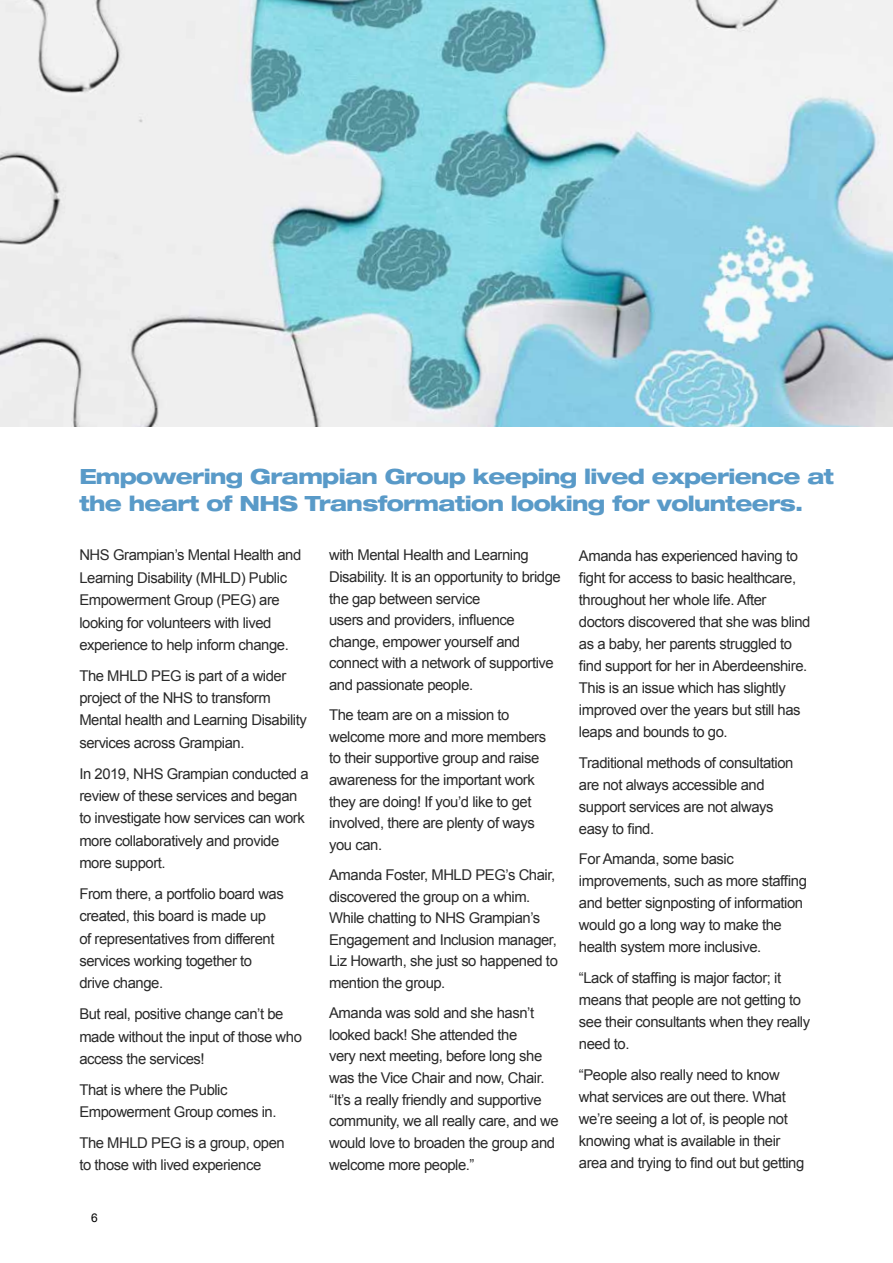
<style>
.page{position:relative;width:893px;height:1263px;background:#fff}
.page>*{position:absolute;margin:0;border:0;box-sizing:border-box;transform-origin:0 0}
.t1{font:800 expanded 21px/27px "Helvetica Neue LT Pro";letter-spacing:-.03em;color:#599ac8}
.t2{font:14.85px/21.6px "Arial";letter-spacing:-.03em;color:#292929}
.t3{font:12px "Arial";color:#000}
</style>
<div class="page">
<img style="left:0;top:0;width:893px;height:426px">
<h1 class="t1" style="left:79px;top:462px;width:756px">Empowering Grampian Group keeping lived experience at the heart of NHS Transformation looking for volunteers.</h1>
<p class="t2" style="left:79px;top:544px;width:223px;line-height:22.4px">NHS Grampian’s Mental Health and Learning Disability (MHLD) Public Empowerment Group (PEG) are looking for volunteers with lived experience to help inform change.</p>
<p class="t2" style="left:79px;top:664px;width:229px;line-height:22.4px">The MHLD PEG is part of a wider project of the NHS to transform<br>Mental health and Learning Disability services across Grampian.</p>
<p class="t2" style="left:79px;top:762px;width:231px;line-height:22.4px">In 2019, NHS Grampian conducted a review of these services and began to investigate how services can work more collaboratively and provide more support.</p>
<p class="t2" style="left:79px;top:883px;width:206px;line-height:22.4px">From there, a portfolio board was created, this board is made up<br>of representatives from different services working together to drive change.</p>
<p class="t2" style="left:79px;top:1003px;width:224px;line-height:22.4px">But real, positive change can’t be made without the input of those who access the services!</p>
<p class="t2" style="left:79px;top:1078px;width:199px;line-height:22.4px">That is where the Public<br>Empowerment Group comes in.</p>
<p class="t2" style="left:79px;top:1132px;width:207px;line-height:22.4px">The MHLD PEG is a group, open to those with lived experience</p>
<p class="t3" style="left:91px;top:1210px;width:8px">6</p>
<p class="t2" style="left:329px;top:545px;width:233px">with Mental Health and Learning<br>Disability. It is an opportunity to bridge the gap between service<br>users and providers, influence change, empower yourself and connect with a network of supportive and passionate people.</p>
<p class="t2" style="left:329px;top:704px;width:218px">The team are on a mission to welcome more and more members to their supportive group and raise awareness for the important work they are doing! If you’d like to get involved, there are plenty of ways you can.</p>
<p class="t2" style="left:329px;top:864px;width:230px">Amanda Foster, MHLD PEG’s Chair, discovered the group on a whim.<br>While chatting to NHS Grampian’s<br>Engagement and Inclusion manager,<br>Liz Howarth, she just so happened to mention the group.</p>
<p class="t2" style="left:329px;top:1002px;width:231px">Amanda was sold and she hasn’t looked back! She attended the<br>very next meeting, before long she was the Vice Chair and now, Chair. “It’s a really friendly and supportive community, we all really care, and we would love to broaden the group and welcome more people.”</p>
<p class="t2" style="left:579px;top:544px;width:233px;line-height:22px">Amanda has experienced having to fight for access to basic healthcare, throughout her whole life. After doctors discovered that she was blind as a baby, her parents struggled to find support for her in Aberdeenshire.<br>This is an issue which has slightly improved over the years but still has leaps and bounds to go.</p>
<p class="t2" style="left:579px;top:751px;width:216px;line-height:22px">Traditional methods of consultation are not always accessible and support services are not always easy to find.</p>
<p class="t2" style="left:579px;top:848px;width:229px;line-height:22px">For Amanda, some basic improvements, such as more staffing and better signposting of information would go a long way to make the health system more inclusive.</p>
<p class="t2" style="left:579px;top:967px;width:233px;line-height:22px">“Lack of staffing is major factor; it means that people are not getting to see their consultants when they really need to.</p>
<p class="t2" style="left:579px;top:1063px;width:227px;line-height:22px">“People also really need to know what services are out there. What we’re seeing a lot of, is people not knowing what is available in their area and trying to find out but getting</p>
</div>
